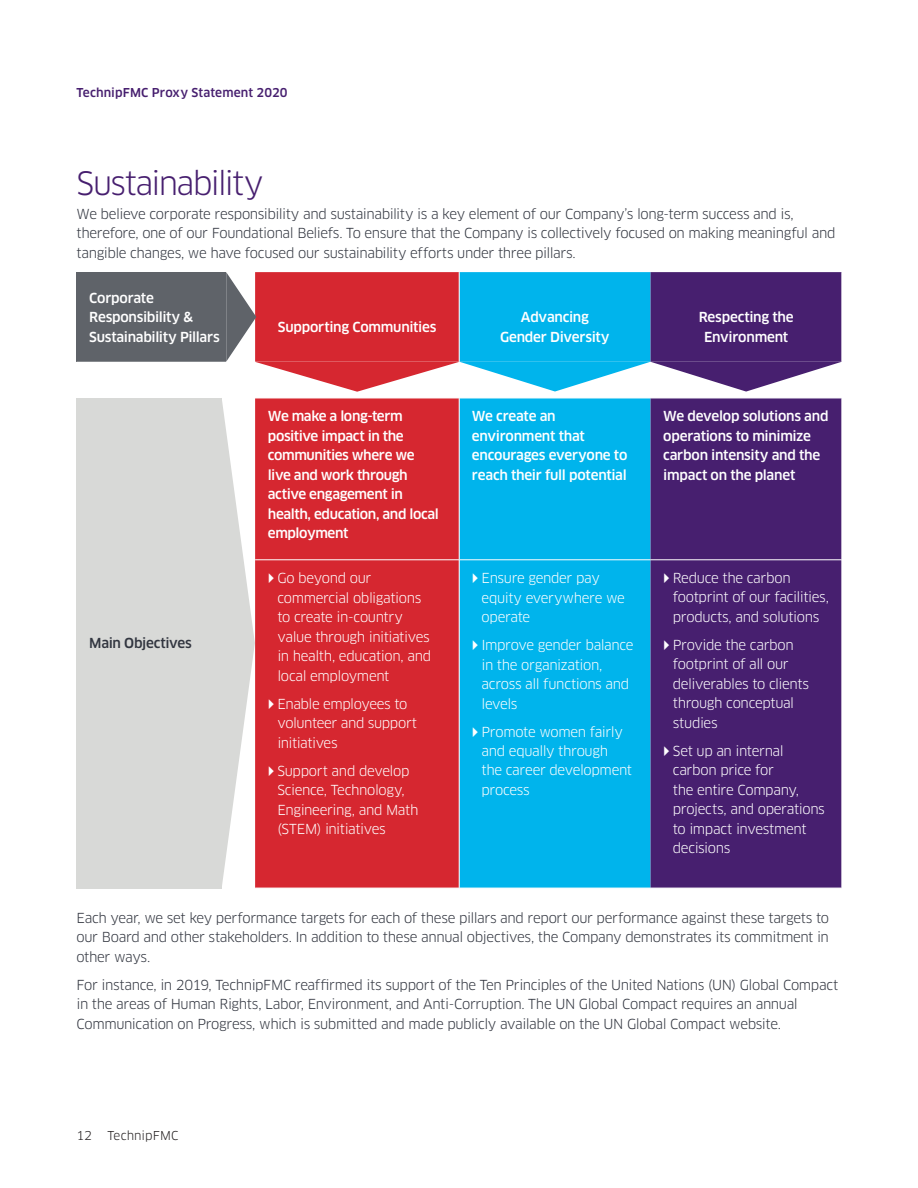
<style>
.page{position:relative;width:918px;height:1188px;background:#fff}
.page>*{position:absolute;margin:0;border:0;box-sizing:border-box;transform-origin:0 0}
.t1{font:31.5px "Clan OT";letter-spacing:-.055em;color:#471f6f}
.t2{font:13.5px/19.5px "Clan OT";letter-spacing:-.025em;color:#323640}
.t3{font:13.5px/19.5px "Clan OT";letter-spacing:-.03em;color:#fff}
.t4{font:500 13.5px/19.5px "Clan OT";letter-spacing:-.025em;color:#fff}
.t5{font:500 13.5px "Clan OT";letter-spacing:-.03em;color:#323640}
.t6{font:500 12px "Clan OT";letter-spacing:.01em;color:#471f6f}
.t7{font:12px "Clan OT";letter-spacing:.005em;color:#231f20}
</style>
<div class="page">
<svg style="left:77px;top:272px;width:765px;height:616px;background:#807496"></svg>
<p class="t6" style="left:77px;top:86px;width:213px">TechnipFMC Proxy Statement 2020</p>
<h1 class="t1" style="left:77px;top:164px;width:189px">Sustainability</h1>
<p class="t2" style="left:77px;top:204px;width:761px">We believe corporate responsibility and sustainability is a key element of our Company’s long-term success and is, therefore, one of our Foundational Beliefs. To ensure that the Company is collectively focused on making meaningful and tangible changes, we have focused our sustainability efforts under three pillars.</p>
<p class="t4" style="left:89px;top:288px;width:132px">Corporate<br>Responsibility &amp;<br>Sustainability Pillars</p>
<p class="t4" style="left:278px;top:317px;width:160px">Supporting Communities</p>
<p class="t4" style="left:500px;top:308px;width:111px;text-align:center">Advancing<br>Gender Diversity</p>
<p class="t4" style="left:699px;top:308px;width:96px;text-align:center">Respecting the<br>Environment</p>
<p class="t5" style="left:89px;top:635px;width:104px">Main Objectives</p>
<p class="t4" style="left:268px;top:407px;width:173px">We make a long-term positive impact in the communities where we live and work through active engagement in health, education, and local employment</p>
<p class="t4" style="left:472px;top:407px;width:157px">We create an environment that encourages everyone to reach their full potential</p>
<p class="t4" style="left:663px;top:407px;width:167px">We develop solutions and operations to minimize carbon intensity and the impact on the planet</p>
<p class="t3" style="left:277px;top:568px;width:155px">Go beyond our commercial obligations to create in-country value through initiatives in health, education, and local employment</p>
<p class="t3" style="left:277px;top:694px;width:141px">Enable employees to volunteer and support initiatives</p>
<p class="t3" style="left:277px;top:761px;width:143px">Support and develop<br>Science, Technology,<br>Engineering, and Math (STEM) initiatives</p>
<p class="t3" style="left:673px;top:568px;width:158px">Reduce the carbon footprint of our facilities, products, and solutions</p>
<p class="t3" style="left:673px;top:635px;width:138px">Provide the carbon footprint of all our deliverables to clients through conceptual studies</p>
<p class="t3" style="left:673px;top:741px;width:154px">Set up an internal carbon price for<br>the entire Company, projects, and operations to impact investment decisions</p>
<p class="t3" style="left:482px;top:568px;width:145px">Ensure gender pay equity everywhere we operate</p>
<p class="t3" style="left:482px;top:635px;width:154px">Improve gender balance in the organization, across all functions and levels</p>
<p class="t3" style="left:482px;top:722px;width:152px">Promote women fairly and equally through the career development process</p>
<p class="t2" style="left:77px;top:908px;width:754px;text-align:justify">Each year, we set key performance targets for each of these pillars and report our performance against these targets to our Board and other stakeholders. In addition to these annual objectives, the Company demonstrates its commitment in other ways.</p>
<p class="t2" style="left:77px;top:975px;width:763px">For instance, in 2019, TechnipFMC reaffirmed its support of the Ten Principles of the United Nations (UN) Global Compact in the areas of Human Rights, Labor, Environment, and Anti-Corruption. The UN Global Compact requires an annual<br>Communication on Progress, which is submitted and made publicly available on the UN Global Compact website.</p>
<p class="t7" style="left:77px;top:1129px;width:17px">12</p>
<p class="t7" style="left:107px;top:1129px;width:72px">TechnipFMC</p>
</div>
